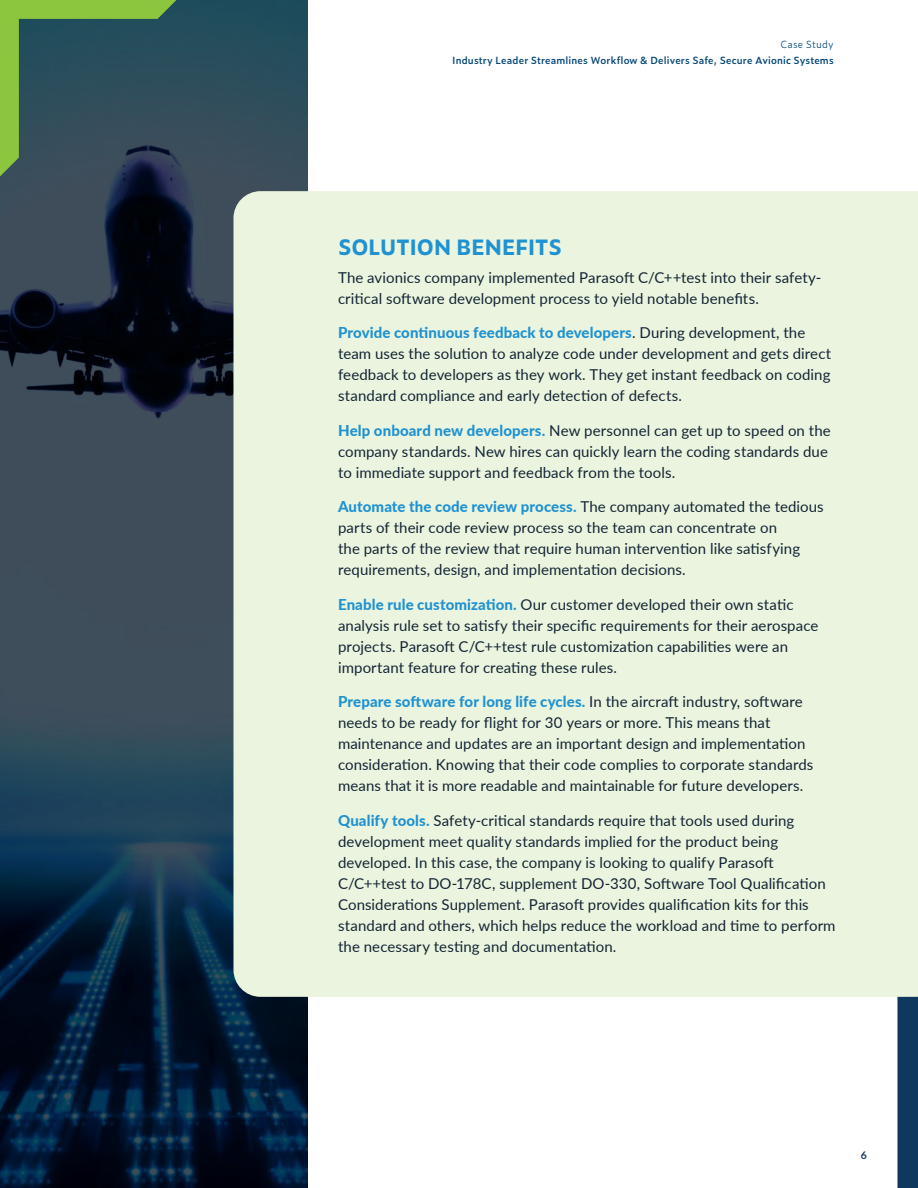
<style>
.page{position:relative;width:918px;height:1188px;background:#fff}
.page>*{position:absolute;margin:0;border:0;box-sizing:border-box;transform-origin:0 0}
.SubHead{font:700 21px "Zeitung Pro";color:#1f92d1}
.Body{font:15px/21px "Lato";letter-spacing:.005em;color:#132536}
.t1{font:700 10.5px "Lato";color:#0e385e}
.t2{font:600 9.9px "Zeitung Pro";letter-spacing:.015em;color:#074877}
.t3{font:300 9.9px "Zeitung Pro";letter-spacing:.015em;color:#074877}
.s1{font-weight:800;color:#1f92d1}
</style>
<div class="page">
<div style="left:897px;top:997px;width:21px;height:191px;background:#0e385e"></div>
<svg style="left:0;top:0;width:308px;height:1188px;background:#1f3345"></svg>
<div style="left:233px;top:191px;width:685px;height:806px;background:#ebf4de"></div>
<svg style="left:0;top:0;width:203px;height:204px;background:#3b5a54"></svg>
<p class="t3" style="left:780px;top:37px;width:55px">Case Study</p>
<p class="t2" style="left:452px;top:53px;width:383px">Industry Leader Streamlines Workflow &amp; Delivers Safe, Secure Avionic Systems</p>
<p class="SubHead" style="left:338px;top:231px;width:225px">SOLUTION BENEFITS</p>
<p class="Body" style="left:338px;top:266px;width:485px">The avionics company implemented Parasoft C/C++test into their safety&shy;critical software development process to yield notable benefits.</p>
<p class="Body" style="left:338px;top:322px;width:495px"><span class="s1">Provide continuous feedback to developers</span>. During development, the team uses the solution to analyze code under development and gets direct feedback to developers as they work. They get instant feedback on coding standard compliance and early detection of defects.</p>
<p class="Body" style="left:338px;top:419px;width:494px"><span class="s1">Help onboard new developers.</span> New personnel can get up to speed on the company standards. New hires can quickly learn the coding standards due to immediate support and feedback from the tools.</p>
<p class="Body" style="left:338px;top:496px;width:487px"><span class="s1">Automate the code review process.</span> The company automated the tedious parts of their code review process so the team can concentrate on<br>the parts of the review that require human intervention like satisfying requirements, design, and implementation decisions.</p>
<p class="Body" style="left:338px;top:593px;width:482px"><span class="s1">Enable rule customization.</span> Our customer developed their own static analysis rule set to satisfy their specific requirements for their aerospace projects. Parasoft C/C++test rule customization capabilities were an important feature for creating these rules.</p>
<p class="Body" style="left:338px;top:691px;width:477px"><span class="s1">Prepare software for long life cycles.</span> In the aircraft industry, software needs to be ready for flight for 30 years or more. This means that maintenance and updates are an important design and implementation consideration. Knowing that their code complies to corporate standards means that it is more readable and maintainable for future developers.</p>
<p class="Body" style="left:338px;top:809px;width:499px"><span class="s1">Qualify tools.</span> Safety-critical standards require that tools used during development meet quality standards implied for the product being developed. In this case, the company is looking to qualify Parasoft C/C++test to DO-178C, supplement DO-330, Software Tool Qualification Considerations Supplement. Parasoft provides qualification kits for this standard and others, which helps reduce the workload and time to perform the necessary testing and documentation.</p>
<p class="t1" style="left:861px;top:1147px;width:8px">6</p>
</div>
